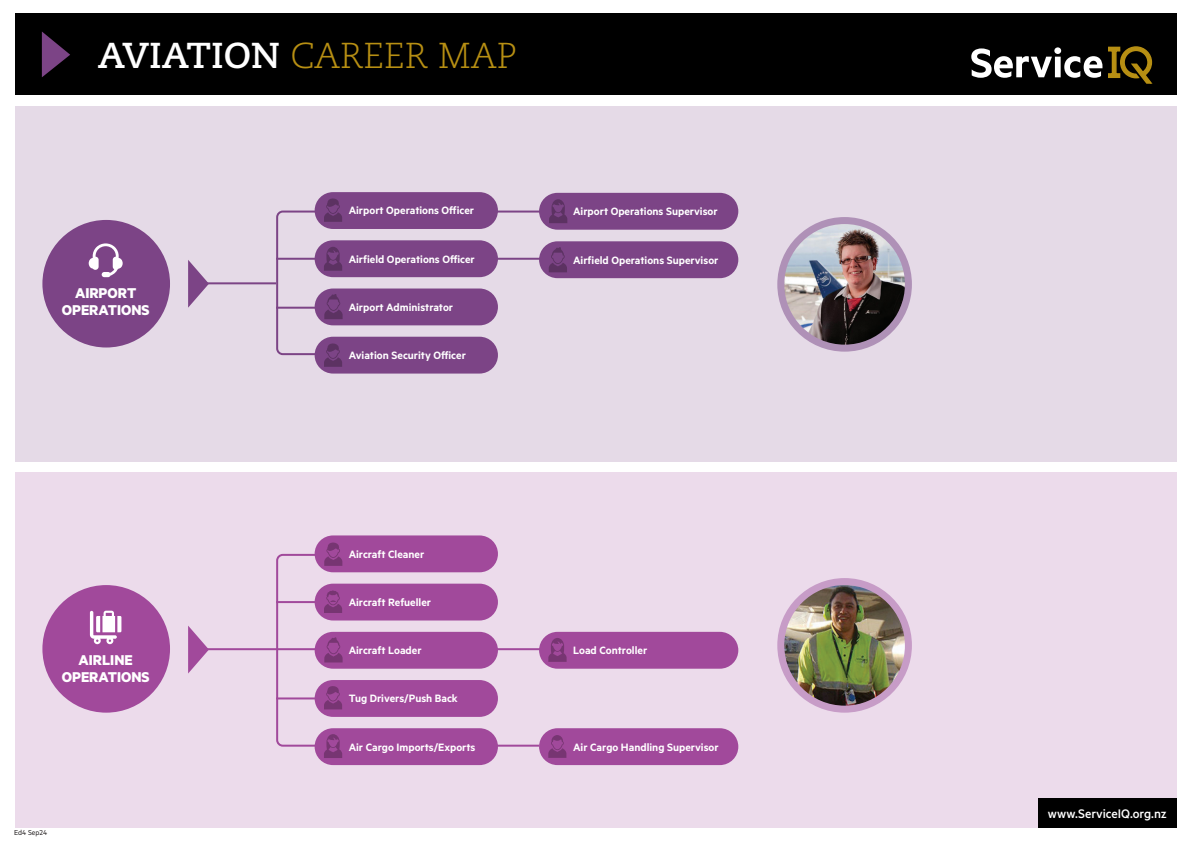
<style>
.page{position:relative;width:1191px;height:842px;background:#fff}
.page>*{position:absolute;margin:0;border:0;box-sizing:border-box;transform-origin:0 0}
.t1{font:300 36px "Caecilia LT Std";color:#b78f13}
.t2{font:700 16px/17px "Metric";color:#fff;text-align:center}
.t3{font:500 14px "Metric";letter-spacing:-.005em;color:#fff}
.t4{font:600 12px "Metric";color:#fff}
.t5{font:8px "Metric";color:#231f20}
.s1{font-weight:700;color:#fff}
</style>
<div class="page">
<div style="left:15px;top:106px;width:1161px;height:355px;background:#e5dae7"></div>
<div style="left:15px;top:473px;width:1161px;height:355px;background:#ecdbeb"></div>
<hr style="left:198px;top:282px;width:78px;height:2px;background:#7c4486">
<hr style="left:198px;top:648px;width:350px;height:2px;background:#a1499b">
<svg style="left:275px;top:210px;width:278px;height:146px"></svg>
<svg style="left:275px;top:553px;width:266px;height:195px"></svg>
<div style="left:15px;top:14px;width:1161px;height:81px;background:#000"></div>
<div style="left:1037px;top:799px;width:139px;height:29px;background:#000"></div>
<svg style="left:971px;top:46px;width:182px;height:38px"></svg>
<div style="left:539px;top:193px;width:199px;height:37px;background:#7c4486;border-radius:18px"></div>
<svg style="left:549px;top:199px;width:18px;height:24px"></svg>
<svg style="left:188px;top:260px;width:21px;height:48px"></svg>
<div style="left:42px;top:220px;width:128px;height:127px;background:#7c4486;border-radius:50%"></div>
<svg style="left:89px;top:243px;width:34px;height:34px"></svg>
<svg style="left:188px;top:626px;width:21px;height:47px"></svg>
<div style="left:42px;top:585px;width:128px;height:128px;background:#a1499b;border-radius:50%"></div>
<svg style="left:90px;top:611px;width:31px;height:33px"></svg>
<div style="left:315px;top:240px;width:183px;height:37px;background:#7c4486;border-radius:18px"></div>
<svg style="left:324px;top:247px;width:18px;height:24px"></svg>
<div style="left:315px;top:584px;width:183px;height:36px;background:#a1499b;border-radius:18px"></div>
<svg style="left:324px;top:590px;width:18px;height:23px"></svg>
<div style="left:315px;top:728px;width:183px;height:37px;background:#a1499b;border-radius:18px"></div>
<svg style="left:324px;top:734px;width:18px;height:24px"></svg>
<div style="left:315px;top:288px;width:183px;height:37px;background:#7c4486;border-radius:18px"></div>
<svg style="left:324px;top:294px;width:18px;height:25px"></svg>
<div style="left:315px;top:632px;width:183px;height:37px;background:#a1499b;border-radius:18px"></div>
<svg style="left:324px;top:637px;width:18px;height:25px"></svg>
<div style="left:539px;top:632px;width:199px;height:37px;background:#a1499b;border-radius:18px"></div>
<svg style="left:548px;top:638px;width:18px;height:24px"></svg>
<div style="left:539px;top:728px;width:199px;height:37px;background:#a1499b;border-radius:18px"></div>
<svg style="left:548px;top:735px;width:18px;height:23px"></svg>
<div style="left:539px;top:241px;width:199px;height:37px;background:#7c4486;border-radius:18px"></div>
<svg style="left:549px;top:247px;width:18px;height:25px"></svg>
<div style="left:315px;top:192px;width:183px;height:37px;background:#7c4486;border-radius:18px"></div>
<svg style="left:324px;top:198px;width:18px;height:24px"></svg>
<div style="left:315px;top:535px;width:183px;height:37px;background:#a1499b;border-radius:18px"></div>
<svg style="left:324px;top:542px;width:18px;height:24px"></svg>
<div style="left:315px;top:337px;width:183px;height:37px;background:#7c4486;border-radius:18px"></div>
<svg style="left:324px;top:343px;width:18px;height:24px"></svg>
<div style="left:315px;top:680px;width:183px;height:37px;background:#a1499b;border-radius:18px"></div>
<svg style="left:324px;top:686px;width:18px;height:23px"></svg>
<svg style="left:42px;top:31px;width:28px;height:46px"></svg>
<img style="left:781px;top:221px;width:127px;height:127px;border-radius:64px">
<div style="left:777px;top:217px;width:135px;height:135px;border:7px solid #af91b7;border-radius:50%"></div>
<img style="left:783px;top:583px;width:124px;height:124px">
<div style="left:777px;top:578px;width:135px;height:135px;border:7px solid #c79cc7;border-radius:50%"></div>
<h1 class="t1" style="left:98px;top:36px;width:421px"><span class="s1">AVIATION</span> CAREER MAP</h1>
<p class="t4" style="left:349px;top:204px;width:127px">Airport Operations Officer</p>
<h2 class="t2" style="left:62px;top:284px;width:89px">AIRPORT<br>OPERATIONS</h2>
<p class="t4" style="left:349px;top:252px;width:128px">Airfield Operations Officer</p>
<p class="t4" style="left:349px;top:300px;width:106px">Airport Administrator</p>
<p class="t4" style="left:349px;top:348px;width:119px">Aviation Security Officer</p>
<p class="t4" style="left:573px;top:204px;width:146px">Airport Operations Supervisor</p>
<p class="t4" style="left:573px;top:253px;width:147px">Airfield Operations Supervisor</p>
<h2 class="t2" style="left:62px;top:651px;width:89px">AIRLINE<br>OPERATIONS</h2>
<p class="t5" style="left:14px;top:828px;width:34px">Ed4 Sep24</p>
<p class="t4" style="left:349px;top:547px;width:77px">Aircraft Cleaner</p>
<p class="t4" style="left:349px;top:595px;width:84px">Aircraft Refueller</p>
<p class="t4" style="left:349px;top:643px;width:74px">Aircraft Loader</p>
<p class="t4" style="left:573px;top:643px;width:76px">Load Controller</p>
<p class="t4" style="left:349px;top:691px;width:111px">Tug Drivers/Push Back</p>
<p class="t4" style="left:349px;top:740px;width:128px">Air Cargo Imports/Exports</p>
<p class="t4" style="left:573px;top:740px;width:147px">Air Cargo Handling Supervisor</p>
<p class="t3" style="left:1047px;top:805px;width:120px">www.ServiceIQ.org.nz</p>
</div>
